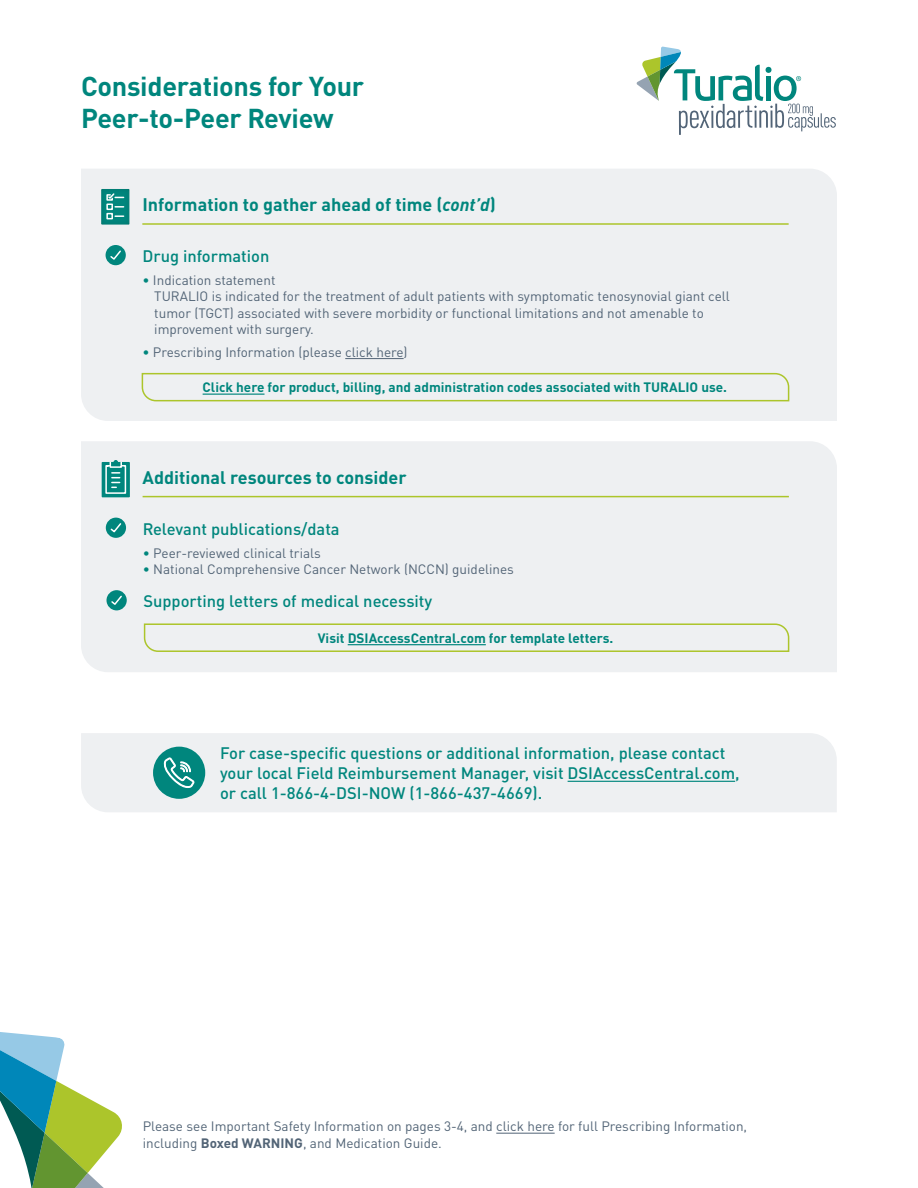
<style>
.page{position:relative;width:918px;height:1188px;background:#fff}
.page>*{position:absolute;margin:0;border:0;box-sizing:border-box;transform-origin:0 0}
.t1{font:700 27px/32.4px "DINOT";letter-spacing:-.01em;color:#00867d}
.Syneos_Default_Style{font:700 18px "DINOT";color:#00867d}
.Syneos_Default_Style-2{font:500 16.5px/19.8px "DINOT";color:#00867d}
.Syneos_Default_Style-3{font:13.5px/16.2px "DINOT";color:#526476}
.Syneos_Default_Style-4{font:700 13.5px "DINOT";color:#00867d}
.s1{font-style:italic}
.s2{color:#00867d}
.s3{font-weight:700}
</style>
<div class="page">
<svg style="left:637px;top:47px;width:199px;height:88px"></svg>
<hr style="left:496px;top:1133px;width:59px;height:1px;background:#526476">
<div style="left:81px;top:169px;width:756px;height:252px;background:#eef0f2"></div>
<div style="left:89px;top:177px;width:55px;height:48px;background:#000;opacity:.16"></div>
<div style="left:106px;top:204px;width:7px;height:6px;border:2px solid #fff"></div>
<div style="left:106px;top:213px;width:7px;height:6px;border:2px solid #fff"></div>
<svg style="left:115px;top:215px;width:9px;height:2px"></svg>
<svg style="left:106px;top:192px;width:18px;height:16px"></svg>
<hr style="left:142px;top:223px;width:647px;height:2px;background:#acc52b">
<div style="left:106px;top:245px;width:20px;height:20px;background:#00867d;border-radius:50%"></div>
<svg style="left:110px;top:250px;width:11px;height:10px"></svg>
<hr style="left:345px;top:358px;width:59px;height:1px;background:#526476">
<div style="left:81px;top:733px;width:756px;height:79px;background:#eef0f2"></div>
<div style="left:153px;top:747px;width:52px;height:52px;background:#00867d;border-radius:50%"></div>
<svg style="left:164px;top:757px;width:31px;height:31px"></svg>
<hr style="left:568px;top:781px;width:167px;height:1px;background:#00867d">
<svg style="left:141px;top:372px;width:649px;height:30px"></svg>
<div style="left:81px;top:441px;width:756px;height:231px;background:#eef0f2"></div>
<hr style="left:143px;top:496px;width:646px;height:1px;background:#acc52b">
<div style="left:106px;top:518px;width:20px;height:20px;background:#00867d;border-radius:50%"></div>
<svg style="left:110px;top:523px;width:12px;height:10px"></svg>
<div style="left:102px;top:462px;width:28px;height:35px;background:#00867d;border:2px solid #00867d"></div>
<svg style="left:105px;top:459px;width:22px;height:36px"></svg>
<svg style="left:110px;top:461px;width:12px;height:7px"></svg>
<svg style="left:143px;top:623px;width:647px;height:30px"></svg>
<div style="left:107px;top:590px;width:20px;height:20px;background:#00867d;border-radius:50%"></div>
<svg style="left:111px;top:595px;width:11px;height:10px"></svg>
<svg style="left:0;top:1032px;width:122px;height:156px"></svg>
<h1 class="t1" style="left:81px;top:69px;width:285px">Considerations for Your<br>Peer-to-Peer Review</h1>
<p class="Syneos_Default_Style" style="left:142px;top:193px;width:355px">Information to gather ahead of time (<span class="s1">cont’d</span>)</p>
<p class="Syneos_Default_Style-2" style="left:142px;top:246px;width:129px">Drug information</p>
<p class="Syneos_Default_Style-3" style="left:142px;top:272px;width:135px"><span class="s2">•</span> Indication statement</p>
<p class="Syneos_Default_Style-3" style="left:154px;top:288px;width:577px">TURALIO is indicated for the treatment of adult patients with symptomatic tenosynovial giant cell tumor (TGCT) associated with severe morbidity or functional limitations and not amenable to improvement with surgery.</p>
<p class="Syneos_Default_Style-3" style="left:142px;top:344px;width:267px"><span class="s2">•</span> Prescribing Information (please click here)</p>
<p class="Syneos_Default_Style-4" style="left:203px;top:379px;width:526px">Click here for product, billing, and administration codes associated with TURALIO use.</p>
<p class="Syneos_Default_Style" style="left:143px;top:466px;width:266px">Additional resources to consider</p>
<p class="Syneos_Default_Style-2" style="left:143px;top:518px;width:198px">Relevant publications/data</p>
<p class="Syneos_Default_Style-3" style="left:143px;top:545px;width:180px"><span class="s2">•</span> Peer-reviewed clinical trials</p>
<p class="Syneos_Default_Style-3" style="left:143px;top:561px;width:373px"><span class="s2">•</span> National Comprehensive Cancer Network (NCCN) guidelines</p>
<p class="Syneos_Default_Style-2" style="left:143px;top:591px;width:290px">Supporting letters of medical necessity</p>
<p class="Syneos_Default_Style-4" style="left:318px;top:629px;width:297px">Visit DSIAccessCentral.com for template letters.</p>
<p class="Syneos_Default_Style-2" style="left:220px;top:743px;width:521px">For case-specific questions or additional information, please contact your local Field Reimbursement Manager, visit DSIAccessCentral.com, or call 1-866-4-DSI-NOW (1-866-437-4669).</p>
<p class="Syneos_Default_Style-3" style="left:143px;top:1118px;width:606px">Please see Important Safety Information on pages 3-4, and click here for full Prescribing Information, including <span class="s3">Boxed WARNING</span>, and Medication Guide.</p>
</div>
